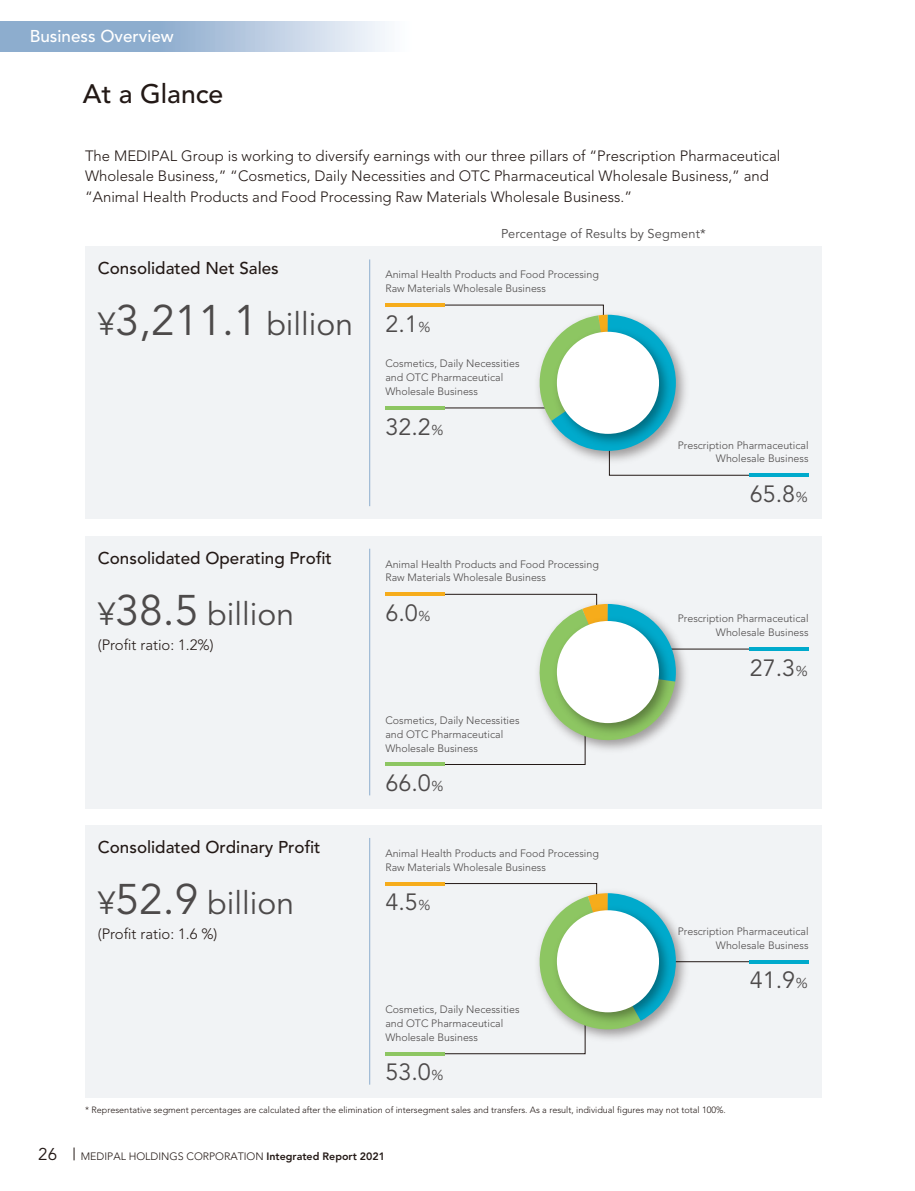
<style>
.page{position:relative;width:915px;height:1191px;background:#fff}
.page>*{position:absolute;margin:0;border:0;box-sizing:border-box;transform-origin:0 0}
.t1{font:31.95px "Avenir LT Std";color:#4d4a4a}
.t2{font:500 26.55px "Avenir LT Std";color:#231916}
.t3{font:23.4px "Avenir LT Std";color:#4d4a4a}
.t4{font:500 16.95px "Avenir LT Std";color:#231916}
.t5{font:500 16.95px "Avenir LT Std";color:#fff}
.t6{font:16.95px "Avenir LT Std";color:#231916}
.t7{font:300 14.85px/20.2px "Avenir LT Std";color:#231916}
.t8{font:12.75px "Avenir LT Std";letter-spacing:.01em;color:#4d4a4a}
.t9{font:300 10.65px/13.8px "Avenir LT Std";color:#4d4a4a}
.t10{font:300 10.65px "Avenir LT Std";color:#231916}
.t11{font:300 9px "Avenir LT Std";color:#231916}
.s1{font-size:42.45px}
.s2{font-family:"Hira Kaku Std W3";font-size:13.35px}
.s3{font-weight:800}
</style>
<div class="page">
<div style="left:85px;top:247px;width:736px;height:272px;background:#f1f3f5"></div>
<div style="left:85px;top:536px;width:736px;height:272px;background:#f1f3f5"></div>
<div style="left:85px;top:825px;width:736px;height:272px;background:#f1f3f5"></div>
<hr style="left:369px;top:259px;width:1px;height:247px;background:#8dadce">
<svg style="left:385px;top:305px;width:363px;height:171px"></svg>
<hr style="left:385px;top:303px;width:60px;height:4px;background:#f6ac1b">
<hr style="left:385px;top:406px;width:60px;height:3px;background:#8dc662">
<hr style="left:748px;top:473px;width:60px;height:4px;background:#0ac">
<img style="left:548px;top:323px;width:128px;height:128px">
<div style="left:556px;top:332px;width:102px;height:102px;background:#fff;border-radius:50%"></div>
<hr style="left:609px;top:649px;width:199px;height:1px;background:#231916">
<hr style="left:369px;top:549px;width:1px;height:246px;background:#8dadce">
<img style="left:676px;top:640px;width:16px;height:73px">
<svg style="left:385px;top:594px;width:264px;height:171px"></svg>
<hr style="left:385px;top:592px;width:60px;height:4px;background:#f6ac1b">
<hr style="left:385px;top:763px;width:60px;height:3px;background:#8dc662">
<hr style="left:748px;top:647px;width:60px;height:3px;background:#0ac">
<img style="left:548px;top:612px;width:128px;height:128px">
<div style="left:556px;top:621px;width:102px;height:102px;background:#fff;border-radius:50%"></div>
<svg style="left:385px;top:883px;width:423px;height:171px"></svg>
<hr style="left:385px;top:882px;width:60px;height:3px;background:#f6ac1b">
<hr style="left:385px;top:1052px;width:60px;height:3px;background:#8dc662">
<hr style="left:748px;top:960px;width:60px;height:3px;background:#0ac">
<img style="left:548px;top:901px;width:128px;height:128px">
<div style="left:556px;top:910px;width:102px;height:102px;background:#fff;border-radius:50%"></div>
<hr style="left:369px;top:838px;width:1px;height:246px;background:#8dadce">
<svg style="left:0;top:21px;width:387px;height:30px;background:#abc2db"></svg>
<svg style="left:74px;top:1147px;width:1px;height:13px"></svg>
<h3 class="t5" style="left:30px;top:26px;width:145px">Business Overview</h3>
<h2 class="t2" style="left:83px;top:78px;width:142px">At a Glance</h2>
<p class="t7" style="left:85px;top:146px;width:696px">The MEDIPAL Group is working to diversify earnings with our three pillars of “Prescription Pharmaceutical<br>Wholesale Business,” “Cosmetics, Daily Necessities and OTC Pharmaceutical Wholesale Business,” and “Animal Health Products and Food Processing Raw Materials Wholesale Business.”</p>
<h3 class="t4" style="left:98px;top:259px;width:182px">Consolidated Net Sales</h3>
<h1 class="t1" style="left:98px;top:306px;width:257px">¥<span class="s1">3,211.1</span> billion</h1>
<h3 class="t4" style="left:98px;top:548px;width:235px">Consolidated Operating Profit</h3>
<h1 class="t1" style="left:98px;top:595px;width:198px">¥<span class="s1">38.5</span> billion</h1>
<h3 class="t7" style="left:98px;top:635px;width:117px">(Profit ratio: 1.2%)</h3>
<h3 class="t4" style="left:98px;top:837px;width:224px">Consolidated Ordinary Profit</h3>
<h1 class="t1" style="left:98px;top:884px;width:198px">¥<span class="s1">52.9</span> billion</h1>
<h3 class="t7" style="left:98px;top:924px;width:121px">(Profit ratio: 1.6 %)</h3>
<p class="t8" style="left:501px;top:226px;width:206px">Percentage of Results by Segment*</p>
<p class="t9" style="left:385px;top:268px;width:215px">Animal Health Products and Food Processing<br>Raw Materials Wholesale Business</p>
<h3 class="t3" style="left:385px;top:310px;width:47px">2.1<span class="s2">％</span></h3>
<p class="t9" style="left:385px;top:357px;width:136px">Cosmetics, Daily Necessities and OTC Pharmaceutical<br>Wholesale Business</p>
<h3 class="t3" style="left:385px;top:413px;width:60px">32.2<span class="s2">％</span></h3>
<p class="t9" style="left:385px;top:557px;width:215px">Animal Health Products and Food Processing<br>Raw Materials Wholesale Business</p>
<h3 class="t3" style="left:385px;top:599px;width:47px">6.0<span class="s2">％</span></h3>
<p class="t9" style="left:385px;top:713px;width:136px">Cosmetics, Daily Necessities and OTC Pharmaceutical<br>Wholesale Business</p>
<h3 class="t3" style="left:385px;top:769px;width:60px">66.0<span class="s2">％</span></h3>
<p class="t9" style="left:385px;top:846px;width:215px">Animal Health Products and Food Processing<br>Raw Materials Wholesale Business</p>
<h3 class="t3" style="left:385px;top:888px;width:47px">4.5<span class="s2">％</span></h3>
<p class="t9" style="left:385px;top:1002px;width:136px">Cosmetics, Daily Necessities and OTC Pharmaceutical<br>Wholesale Business</p>
<h3 class="t3" style="left:385px;top:1058px;width:60px">53.0<span class="s2">％</span></h3>
<p class="t9" style="left:677px;top:438px;width:132px;text-align:right">Prescription Pharmaceutical<br>Wholesale Business</p>
<h3 class="t3" style="left:749px;top:480px;width:60px">65.8<span class="s2">％</span></h3>
<p class="t9" style="left:677px;top:612px;width:132px;text-align:right">Prescription Pharmaceutical<br>Wholesale Business</p>
<h3 class="t3" style="left:749px;top:654px;width:60px">27.3<span class="s2">％</span></h3>
<p class="t9" style="left:677px;top:924px;width:132px;text-align:right">Prescription Pharmaceutical<br>Wholesale Business</p>
<h3 class="t3" style="left:749px;top:966px;width:60px">41.9<span class="s2">％</span></h3>
<p class="t11" style="left:85px;top:1105px;width:642px">* Representative segment percentages are calculated after the elimination of intersegment sales and transfers. As a result, individual figures may not total 100%.</p>
<h3 class="t6" style="left:38px;top:1144px;width:20px">26</h3>
<p class="t10" style="left:81px;top:1150px;width:306px">MEDIPAL HOLDINGS CORPORATION <span class="s3">Integrated Report 2021</span></p>
</div>
